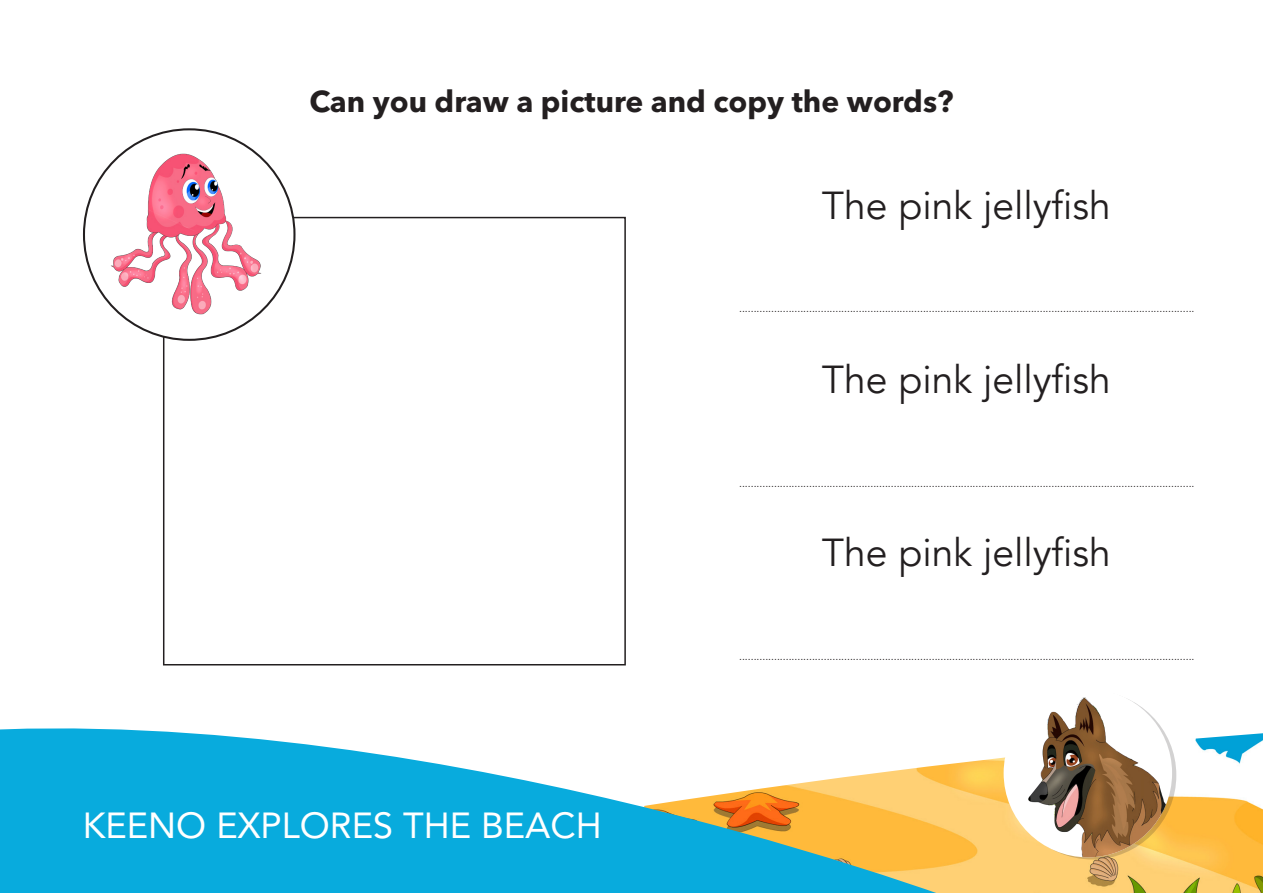
<style>
.page{position:relative;width:1263px;height:893px;background:#fff}
.page>*{position:absolute;margin:0;border:0;box-sizing:border-box;transform-origin:0 0}
.t1{font:39px "Avenir";color:#231f20}
.t2{font:36px "Avenir LT Std";color:#fff}
.t3{font:700 30px "Avenir Next LT Pro";color:#231f20}
.t4{font:10.5px "Avenir";color:#231f20}
</style>
<div class="page">
<img style="left:997px;top:730px;width:266px;height:163px">
<svg style="left:0;top:728px;width:997px;height:165px;fill:#08abdd"></svg>
<svg style="left:1008px;top:691px;width:168px;height:168px"></svg>
<img style="left:1003px;top:689px;width:169px;height:168px;border-radius:84px">
<div style="left:163px;top:217px;width:463px;height:448px;border:2px solid #231f20"></div>
<img style="left:84px;top:129px;width:210px;height:211px;border-radius:105px">
<h3 class="t3" style="left:309px;top:83px;width:646px">Can you draw a picture and copy the words?</h3>
<h1 class="t1" style="left:822px;top:180px;width:290px">The pink jellyfish</h1>
<p class="t4" style="left:739px;top:301px;width:457px">............................................................................................................................................................</p>
<h1 class="t1" style="left:822px;top:354px;width:290px">The pink jellyfish</h1>
<p class="t4" style="left:739px;top:477px;width:457px">............................................................................................................................................................</p>
<h1 class="t1" style="left:822px;top:527px;width:290px">The pink jellyfish</h1>
<h2 class="t2" style="left:83px;top:805px;width:520px">KEENO EXPLORES THE BEACH</h2>
<p class="t4" style="left:739px;top:649px;width:457px">............................................................................................................................................................</p>
</div>
